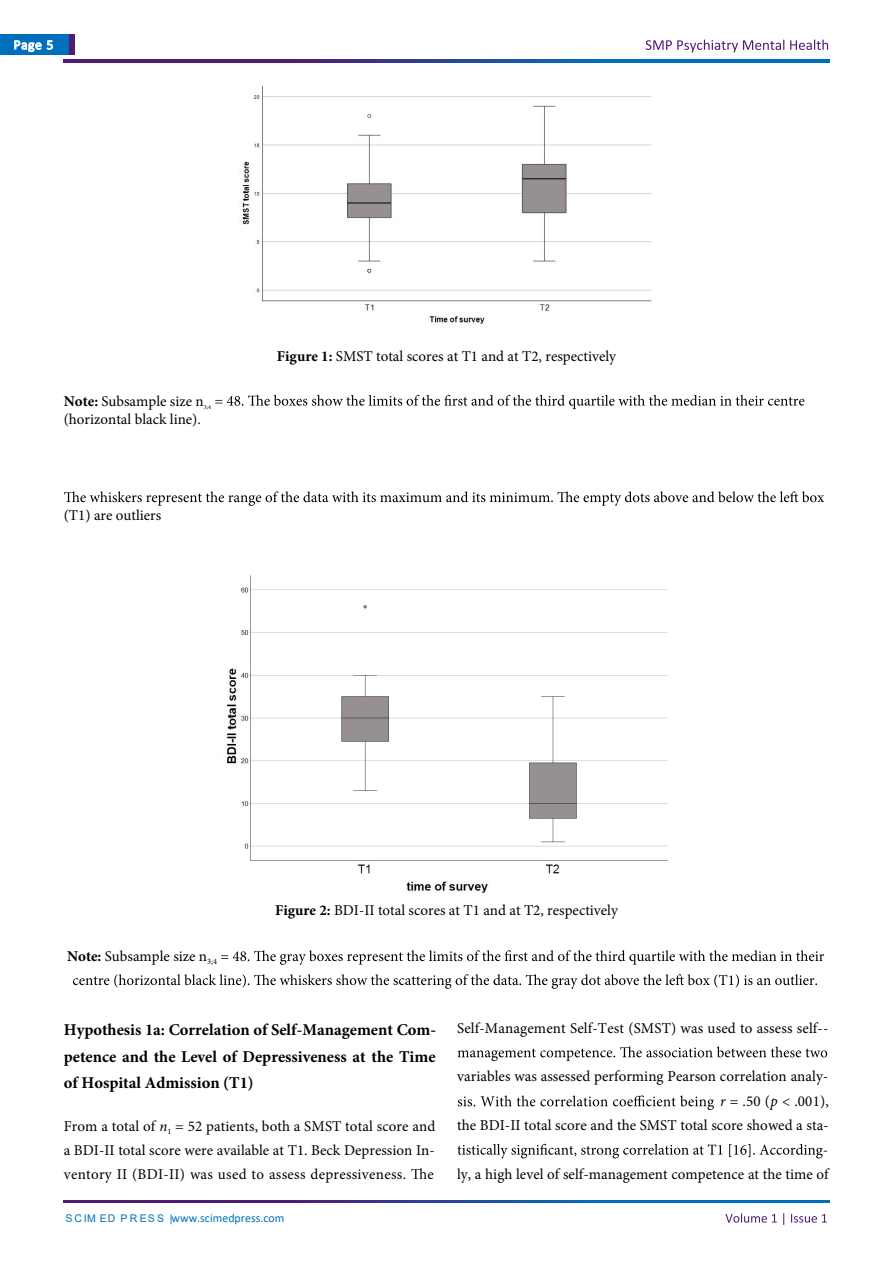
<style>
.page{position:relative;width:893px;height:1263px;background:#fff}
.page>*{position:absolute;margin:0;border:0;box-sizing:border-box;transform-origin:0 0}
.t1{font:700 16.5px/26.4px "Minion Pro";color:#000;text-align:justify}
.t2{font:15.15px/24.5px "Minion Pro";letter-spacing:.005em;color:#000;text-align:right}
.t3{font:15px/24px "Minion Pro";color:#000;text-align:justify}
.t4{font:13.5px "Calibri";color:#fff}
.t5{font:12px "Calibri";color:#0070bc}
.t6{font:6.15px "Minion Pro";color:#000}
.s1{font-weight:700}
.s2{font-style:italic}
.s3{font-family:"Arial";font-size:10.5px}
</style>
<div class="page">
<svg style="left:64px;top:60px;width:765px;height:2px;background:#284598"></svg>
<div style="left:0;top:34px;width:69px;height:20px;background:#0070bc"></div>
<div style="left:69px;top:34px;width:6px;height:20px;background:#511c76"></div>
<svg style="left:14px;top:40px;width:39px;height:12px"></svg>
<svg style="left:646px;top:40px;width:182px;height:12px"></svg>
<svg style="left:64px;top:1200px;width:765px;height:2px;background:#284598"></svg>
<svg style="left:725px;top:1213px;width:102px;height:12px"></svg>
<img style="left:239px;top:85px;width:413px;height:243px">
<img style="left:221px;top:575px;width:447px;height:317px">
<svg style="left:221px;top:950px;width:603px;height:15px"></svg>
<svg style="left:73px;top:974px;width:744px;height:15px"></svg>
<svg style="left:411px;top:1168px;width:16px;height:11px"></svg>
<svg style="left:457px;top:1046px;width:370px;height:15px"></svg>
<svg style="left:458px;top:1095px;width:256px;height:15px"></svg>
<svg style="left:457px;top:1144px;width:370px;height:14px"></svg>
<svg style="left:215px;top:395px;width:589px;height:14px"></svg>
<svg style="left:64px;top:491px;width:760px;height:15px"></svg>
<p class="t4" style="left:14px;top:35px;width:41px">Page 5</p>
<p class="t3" style="left:64px;top:389px;width:141px"><span class="s1">Note:</span> Subsample size n</p>
<p class="t6" style="left:204px;top:403px;width:9px">3;4</p>
<p class="t3" style="left:64px;top:407px;width:139px">(horizontal black line).</p>
<p class="t3" style="left:64px;top:503px;width:99px">(T1) are outliers</p>
<p class="t3" style="left:277px;top:344px;width:341px"><span class="s1">Figure 1:</span> SMST total scores at T1 and at T2, respectively</p>
<p class="t3" style="left:67px;top:944px;width:151px"><span class="s1">Note:</span> Subsample size n<sub>3;4</sub></p>
<p class="t3" style="left:275px;top:898px;width:344px"><span class="s1">Figure 2:</span> BDI-II total scores at T1 and at T2, respectively</p>
<p class="t1" style="left:64px;top:1017px;width:374px">Hypothesis 1a: Correlation of Self-Management Com&shy;petence and the Level of Depressiveness at the Time of Hospital Admission (T1)</p>
<p class="t3" style="left:64px;top:1114px;width:373px">From a total of <span class="s2">n</span><sub>1</sub> = 52 patients, both a SMST total score and a BDI-II total score were available at T1. Beck Depression In&shy;ventory II (BDI-II) was used to assess depressiveness.</p>
<p class="t3" style="left:427px;top:1162px;width:8px">e</p>
<p class="t5" style="left:65px;top:1210px;width:221px"><span class="s3">S C IM ED P R ES S |</span>www.scimedpress.com</p>
<p class="t2" style="left:457px;top:1016px;width:373px">Self-Management Self-Test (SMST) was used to assess self--</p>
<p class="t2" style="left:457px;top:1064px;width:373px">variables was assessed performing Pearson correlation analy&shy;<span class="s2">r</span> = .50 (<span class="s2">p</span> &lt; .001),<br>the BDI-II total score and the SMST total score showed a sta-</p>
<p class="t2" style="left:457px;top:1162px;width:373px">ly, a high level of self-management competence at the time of</p>
</div>
